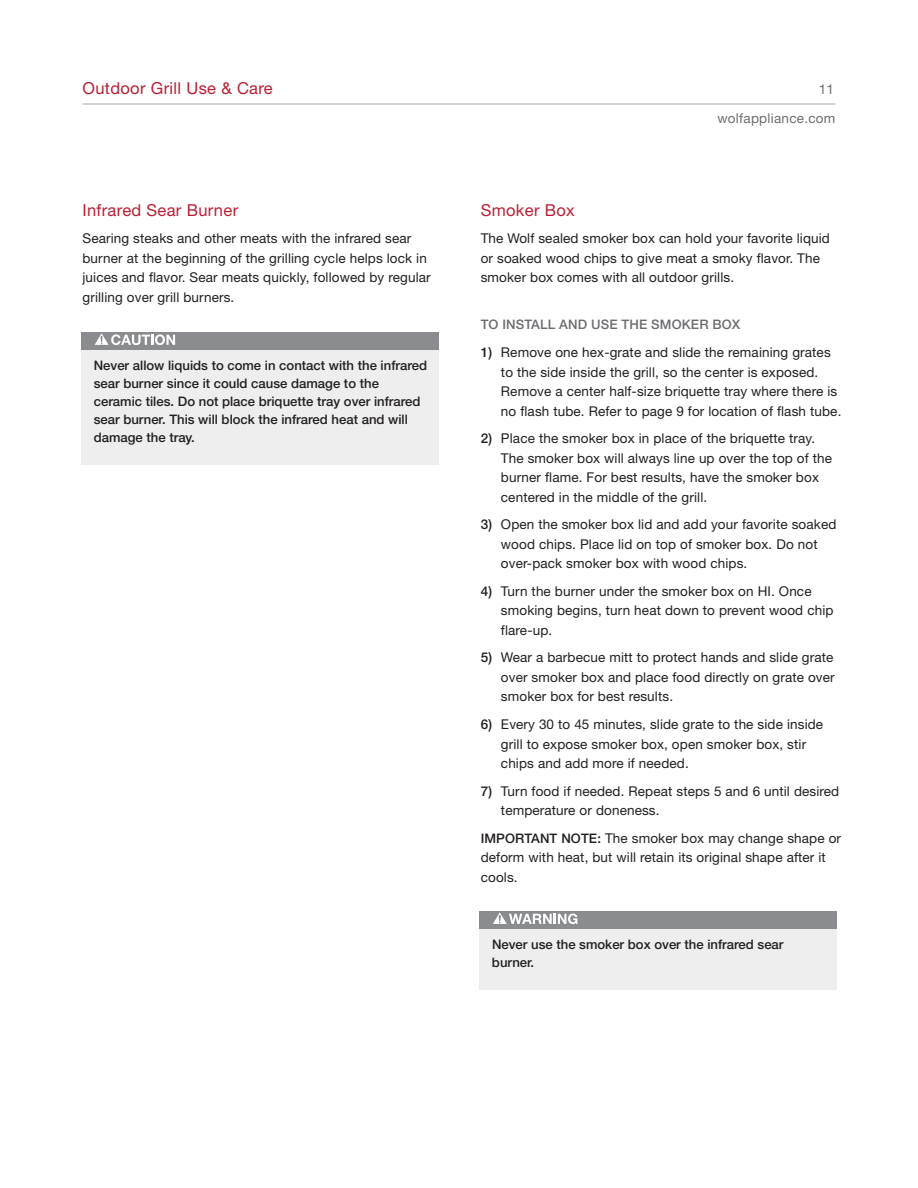
<style>
.page{position:relative;width:918px;height:1188px;background:#fff}
.page>*{position:absolute;margin:0;border:0;box-sizing:border-box;transform-origin:0 0}
.t1{font:16.5px "Helvetica Neue LT Std";letter-spacing:.02em;color:#ba1f33}
.t2{font:13.5px/19.5px "Helvetica Neue LT Std";letter-spacing:.01em;color:#231f20}
.t3{font:13.5px/28.2px "Helvetica Neue LT Std";letter-spacing:.02em;color:#6c6d70;text-align:right}
.t4{font:500 13.2px/18px "Helvetica Neue LT Std";color:#231f20}
.t5{font:500 13.2px "Helvetica Neue LT Std";letter-spacing:.01em;color:#6c6d70}
.s1{font-weight:500}
.s2{font-weight:500;font-size:13.2px}
</style>
<div class="page">
<hr style="left:82px;top:104px;width:754px;height:1px;background:#a8a9ad">
<div style="left:479px;top:911px;width:358px;height:79px;background:#eeeeef"></div>
<div style="left:479px;top:911px;width:358px;height:17px;background:#8a8c8f"></div>
<svg style="left:493px;top:913px;width:84px;height:11px"></svg>
<div style="left:81px;top:332px;width:358px;height:133px;background:#eeeeef"></div>
<div style="left:81px;top:332px;width:358px;height:17px;background:#8a8c8f"></div>
<svg style="left:95px;top:334px;width:80px;height:11px"></svg>
<p class="t1" style="left:82px;top:83px;width:192px">Outdoor Grill Use &amp; Care</p>
<p class="t3" style="left:717px;top:77px;width:120px">11 wolfappliance.com</p>
<p class="t1" style="left:82px;top:204px;width:157px">Infrared Sear Burner</p>
<p class="t2" style="left:82px;top:230px;width:350px">Searing steaks and other meats with the infrared sear burner at the beginning of the grilling cycle helps lock in juices and flavor. Sear meats quickly, followed by regular grilling over grill burners.</p>
<p class="t4" style="left:94px;top:358px;width:335px">Never allow liquids to come in contact with the infrared sear burner since it could cause damage to the ceramic tiles. Do not place briquette tray over infrared sear burner. This will block the infrared heat and will damage the tray.</p>
<p class="t1" style="left:481px;top:204px;width:96px">Smoker Box</p>
<p class="t2" style="left:481px;top:230px;width:351px">The Wolf sealed smoker box can hold your favorite liquid or soaked wood chips to give meat a smoky flavor. The smoker box comes with all outdoor grills.</p>
<p class="t5" style="left:481px;top:320px;width:261px">TO INSTALL AND USE THE SMOKER BOX</p>
<p class="t2" style="left:501px;top:344px;width:342px;text-indent:-20px"><span class="s1">1)</span> Remove one hex-grate and slide the remaining grates to the side inside the grill, so the center is exposed.<br>Remove a center half-size briquette tray where there is no flash tube. Refer to page 9 for location of flash tube.</p>
<p class="t2" style="left:501px;top:430px;width:333px;text-indent:-20px"><span class="s1">2)</span> Place the smoker box in place of the briquette tray.<br>The smoker box will always line up over the top of the burner flame. For best results, have the smoker box centered in the middle of the grill.</p>
<p class="t2" style="left:501px;top:516px;width:337px;text-indent:-20px"><span class="s1">3)</span> Open the smoker box lid and add your favorite soaked wood chips. Place lid on top of smoker box. Do not over-pack smoker box with wood chips.</p>
<p class="t2" style="left:501px;top:583px;width:334px;text-indent:-20px"><span class="s1">4)</span> Turn the burner under the smoker box on HI. Once smoking begins, turn heat down to prevent wood chip flare-up.</p>
<p class="t2" style="left:501px;top:649px;width:335px;text-align:justify;text-indent:-20px"><span class="s1">5)</span> Wear a barbecue mitt to protect hands and slide grate over smoker box and place food directly on grate over smoker box for best results.</p>
<p class="t2" style="left:501px;top:716px;width:324px;text-indent:-20px"><span class="s1">6)</span> Every 30 to 45 minutes, slide grate to the side inside grill to expose smoker box, open smoker box, stir chips and add more if needed.</p>
<p class="t2" style="left:501px;top:782px;width:340px;text-indent:-20px"><span class="s1">7)</span> Turn food if needed. Repeat steps 5 and 6 until desired temperature or doneness.</p>
<p class="t2" style="left:481px;top:830px;width:362px"><span class="s2">IMPORTANT NOTE:</span> The smoker box may change shape or deform with heat, but will retain its original shape after it cools.</p>
<p class="t4" style="left:492px;top:937px;width:293px">Never use the smoker box over the infrared sear burner.</p>
</div>
